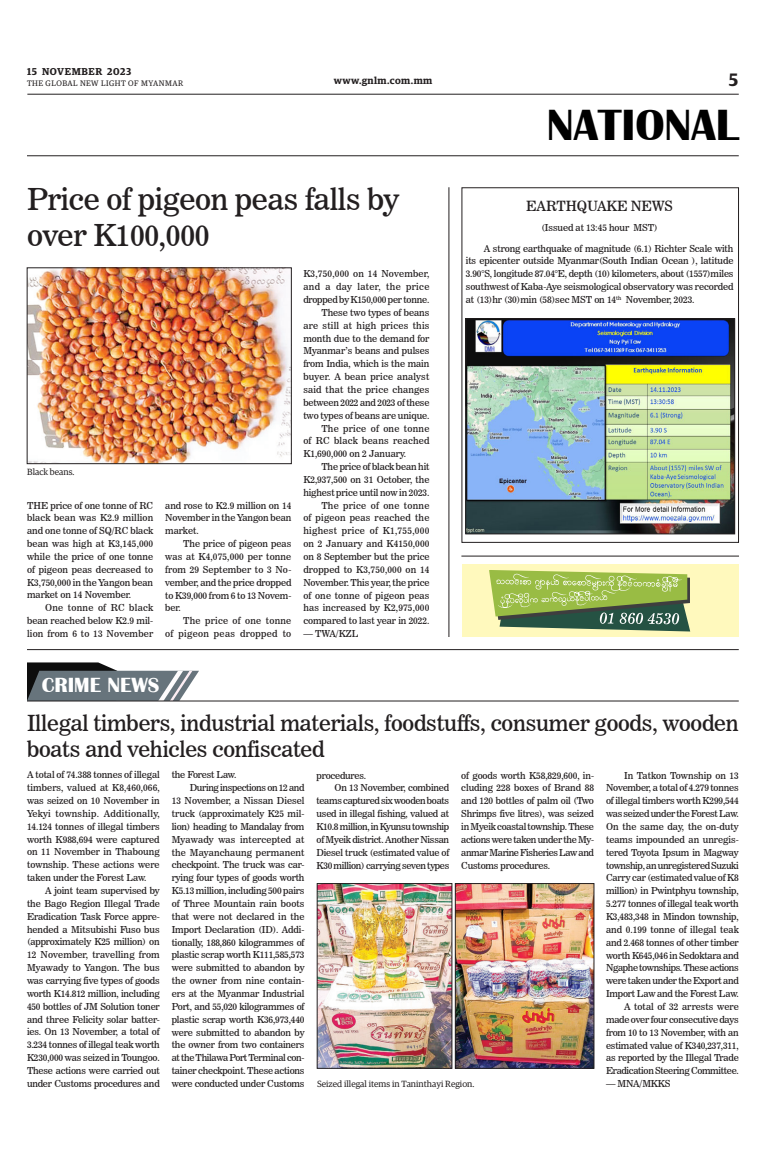
<style>
.page{position:relative;width:773px;height:1152px;background:#fff}
.page>*{position:absolute;margin:0;border:0;box-sizing:border-box;transform-origin:0 0}
.t1{font:700 45px "Britannic";color:#000}
._3_Clm_Head{font:30px/36px "News 706 BT Roman C";letter-spacing:-.01em;color:#231f20}
._2_Clm_Head{font:22px/26.4px "News 706 BT Roman C";letter-spacing:-.01em;color:#231f20}
.t2{font:700 21.1px "Britannic";color:#fff}
.t3{font:600 18px "Guardian Egyp";color:#231f20}
._2nd_Body{font:14px "News 706 BT Roman C";letter-spacing:-.01em;color:#231f20}
.t4{font:600 10px "Guardian Egyp";letter-spacing:.055em;color:#231f20}
._2nd_Body-2{font:9.5px/12.9px "News 706 BT Roman C";letter-spacing:-.015em;color:#231f20;text-align:justify}
.Normal_Para{font:9.5px/12.9px "News 706 BT Roman C";letter-spacing:-.005em;color:#231f20;text-align:justify}
._2nd_Body-3{font:9.5px/12.9px "News 706 BT Roman C";letter-spacing:.03em;color:#231f20;text-align:right}
.t5{font:9px "Guardian Egyp";color:#231f20}
.t6{font:8px "Guardian Egyp";letter-spacing:.06em;color:#231f20}
</style>
<div class="page">
<hr style="left:27px;top:94px;width:711px;height:1px;background:#231f20">
<hr style="left:27px;top:156px;width:711px;height:1px;background:#231f20">
<div style="left:461px;top:564px;width:277px;height:73px;background:#fff9bd"></div>
<img style="left:29px;top:270px;width:260px;height:192px">
<div style="left:27px;top:268px;width:264px;height:196px;border:1px solid #231f20"></div>
<img style="left:319px;top:885px;width:131px;height:181px">
<div style="left:317px;top:883px;width:135px;height:185px;border:1px solid #231f20"></div>
<img style="left:457px;top:885px;width:135px;height:181px">
<div style="left:455px;top:883px;width:139px;height:185px;border:1px solid #231f20"></div>
<hr style="left:448px;top:187px;width:1px;height:450px;background:#231f20">
<svg style="left:27px;top:662px;width:172px;height:39px"></svg>
<hr style="left:27px;top:701px;width:711px;height:1px;background:#231f20">
<hr style="left:27px;top:649px;width:711px;height:1px;background:#231f20">
<img style="left:467px;top:321px;width:265px;height:211px">
<div style="left:465px;top:319px;width:269px;height:215px;border:1px solid #231f20"></div>
<div style="left:461px;top:187px;width:278px;height:356px;border:1px solid #231f20"></div>
<svg style="left:489px;top:570px;width:202px;height:62px"></svg>
<hr style="left:461px;top:556px;width:278px;height:1px;background:#231f20">
<p class="t4" style="left:27px;top:64px;width:106px">15 NOVEMBER 2023</p>
<p class="t6" style="left:27px;top:78px;width:158px">THE GLOBAL NEW LIGHT OF MYANMAR</p>
<p class="t4" style="left:334px;top:73px;width:100px">www.gnlm.com.mm</p>
<h3 class="t3" style="left:729px;top:67px;width:11px">5</h3>
<h1 class="t1" style="left:547px;top:100px;width:193px">NATIONAL</h1>
<p class="_3_Clm_Head" style="left:27px;top:181px;width:373px">Price of pigeon peas falls by over K100,000</p>
<p class="t5" style="left:27px;top:466px;width:49px">Black beans.</p>
<p class="Normal_Para" style="left:27px;top:499px;width:128px">THE price of one tonne of RC black bean was K2.9 million and one tonne of SQ/RC black bean was high at K3,145,000 while the price of one tonne of pigeon peas decreased to K3,750,000 in the Yangon bean market on 14 November.</p>
<p class="_2nd_Body-2" style="left:27px;top:601px;width:128px;text-indent:18px">One tonne of RC black bean reached below K2.9 mil&shy;lion from 6 to 13 November</p>
<p class="_2nd_Body-2" style="left:165px;top:499px;width:128px">and rose to K2.9 million on 14<br>November in the Yangon bean market.</p>
<p class="_2nd_Body-2" style="left:165px;top:537px;width:128px;text-indent:18px">The price of pigeon peas was at K4,075,000 per tonne from 29 September to 3 No&shy;vember, and the price dropped to K39,000 from 6 to 13 Novem&shy;ber.</p>
<p class="_2nd_Body-3" style="left:165px;top:614px;width:128px">The price of one tonne<br>of pigeon peas dropped to</p>
<p class="_2nd_Body-2" style="left:303px;top:267px;width:128px">K3,750,000 on 14 November, and a day later, the price dropped by K150,000 per tonne.</p>
<p class="_2nd_Body-2" style="left:303px;top:306px;width:128px;text-indent:18px">These two types of beans are still at high prices this month due to the demand for Myanmar’s beans and pulses from India, which is the main buyer. A bean price analyst said that the price changes between 2022 and 2023 of these two types of beans are unique.</p>
<p class="_2nd_Body-2" style="left:303px;top:422px;width:128px;text-indent:18px">The price of one tonne of RC black beans reached K1,690,000 on 2 January.</p>
<p class="_2nd_Body-2" style="left:303px;top:460px;width:128px;text-indent:18px">The price of black bean hit K2,937,500 on 31 October, the highest price until now in 2023.</p>
<p class="_2nd_Body-2" style="left:303px;top:499px;width:128px;text-indent:18px">The price of one tonne of pigeon peas reached the highest price of K1,755,000 on 2 January and K4150,000 on 8 September but the price dropped to K3,750,000 on 14<br>November. This year, the price of one tonne of pigeon peas has increased by K2,975,000 compared to last year in 2022.</p>
<p class="_2nd_Body-2" style="left:303px;top:627px;width:56px">— TWA/KZL</p>
<p class="t2" style="left:42px;top:673px;width:119px">CRIME NEWS</p>
<p class="_2nd_Body" style="left:526px;top:197px;width:148px">EARTHQUAKE NEWS</p>
<p class="_2nd_Body-2" style="left:541px;top:221px;width:118px">(Issued at 13:45 hour MST)</p>
<p class="_2nd_Body-2" style="left:466px;top:242px;width:269px;text-indent:18px">A strong earthquake of magnitude (6.1) Richter Scale with its epicenter outside Myanmar(South Indian Ocean ), latitude 3.90°S, longitude 87.04°E, depth (10) kilometers, about (1557)miles southwest of Kaba-Aye seismological observatory was recorded at (13)hr (30)min (58)sec MST on 14<sup>th</sup> November, 2023.</p>
<p class="_2_Clm_Head" style="left:27px;top:710px;width:713px">Illegal timbers, industrial materials, foodstuffs, consumer goods, wooden boats and vehicles confiscated</p>
<p class="Normal_Para" style="left:27px;top:768px;width:134px">A total of 74.388 tonnes of illegal timbers, valued at K8,460,066, was seized on 10 November in Yekyi township. Additionally, 14.124 tonnes of illegal timbers worth K988,694 were captured on 11 November in Thaboung township. These actions were taken under the Forest Law.</p>
<p class="_2nd_Body-2" style="left:27px;top:884px;width:134px;text-indent:18px">A joint team supervised by the Bago Region Illegal Trade Eradication Task Force appre&shy;hended a Mitsubishi Fuso bus (approximately K25 million) on 12 November, travelling from Myawady to Yangon. The bus was carrying five types of goods worth K14.812 million, including 450 bottles of JM Solution toner and three Felicity solar batter&shy;ies. On 13 November, a total of 3.234 tonnes of illegal teak worth K230,000 was seized in Toungoo.<br>These actions were carried out under Customs procedures and</p>
<p class="_2nd_Body-2" style="left:172px;top:769px;width:66px">the Forest Law.</p>
<p class="_2nd_Body-2" style="left:172px;top:781px;width:134px;text-indent:18px">During inspections on 12 and 13 November, a Nissan Diesel truck (approximately K25 mil&shy;lion) heading to Mandalay from Myawady was intercepted at the Mayanchaung permanent checkpoint. The truck was car&shy;rying four types of goods worth K5.13 million, including 500 pairs of Three Mountain rain boots that were not declared in the Import Declaration (ID). Addi&shy;tionally, 188,860 kilogrammes of plastic scrap worth K111,585,573 were submitted to abandon by the owner from nine contain&shy;ers at the Myanmar Industrial Port, and 55,020 kilogrammes of plastic scrap worth K36,973,440 were submitted to abandon by the owner from two containers at the Thilawa Port Terminal con&shy;tainer checkpoint. These actions were conducted under Customs</p>
<p class="_2nd_Body-2" style="left:316px;top:769px;width:51px">procedures.</p>
<p class="_2nd_Body-2" style="left:316px;top:781px;width:134px;text-indent:18px">On 13 November, combined teams captured six wooden boats used in illegal fishing, valued at K10.8 million, in Kyunsu township of Myeik district. Another Nissan Diesel truck (estimated value of K30 million) carrying seven types</p>
<p class="_2nd_Body-2" style="left:461px;top:769px;width:134px">of goods worth K58,829,600, in&shy;cluding 228 boxes of Brand 88 and 120 bottles of palm oil (Two Shrimps five litres), was seized in Myeik coastal township. These actions were taken under the My&shy;anmar Marine Fisheries Law and Customs procedures.</p>
<p class="_2nd_Body-2" style="left:606px;top:769px;width:134px;text-indent:18px">In Tatkon Township on 13<br>November, a total of 4.279 tonnes of illegal timbers worth K299,544 was seized under the Forest Law.<br>On the same day, the on-duty teams impounded an unregis&shy;tered Toyota Ipsum in Magway township, an unregistered Suzuki Carry car (estimated value of K8 million) in Pwintphyu township, 5.277 tonnes of illegal teak worth K3,483,348 in Mindon township, and 0.199 tonne of illegal teak and 2.468 tonnes of other timber worth K645,046 in Sedoktara and Ngaphe townships. These actions were taken under the Export and Import Law and the Forest Law.</p>
<p class="_2nd_Body-2" style="left:606px;top:1000px;width:134px;text-indent:18px">A total of 32 arrests were made over four consecutive days from 10 to 13 November, with an estimated value of K340,237,311, as reported by the Illegal Trade Eradication Steering Committee.</p>
<p class="_2nd_Body-2" style="left:606px;top:1077px;width:66px">— MNA/MKKS</p>
<p class="t5" style="left:317px;top:1077px;width:159px">Seized illegal items in Taninthayi Region.</p>
</div>
